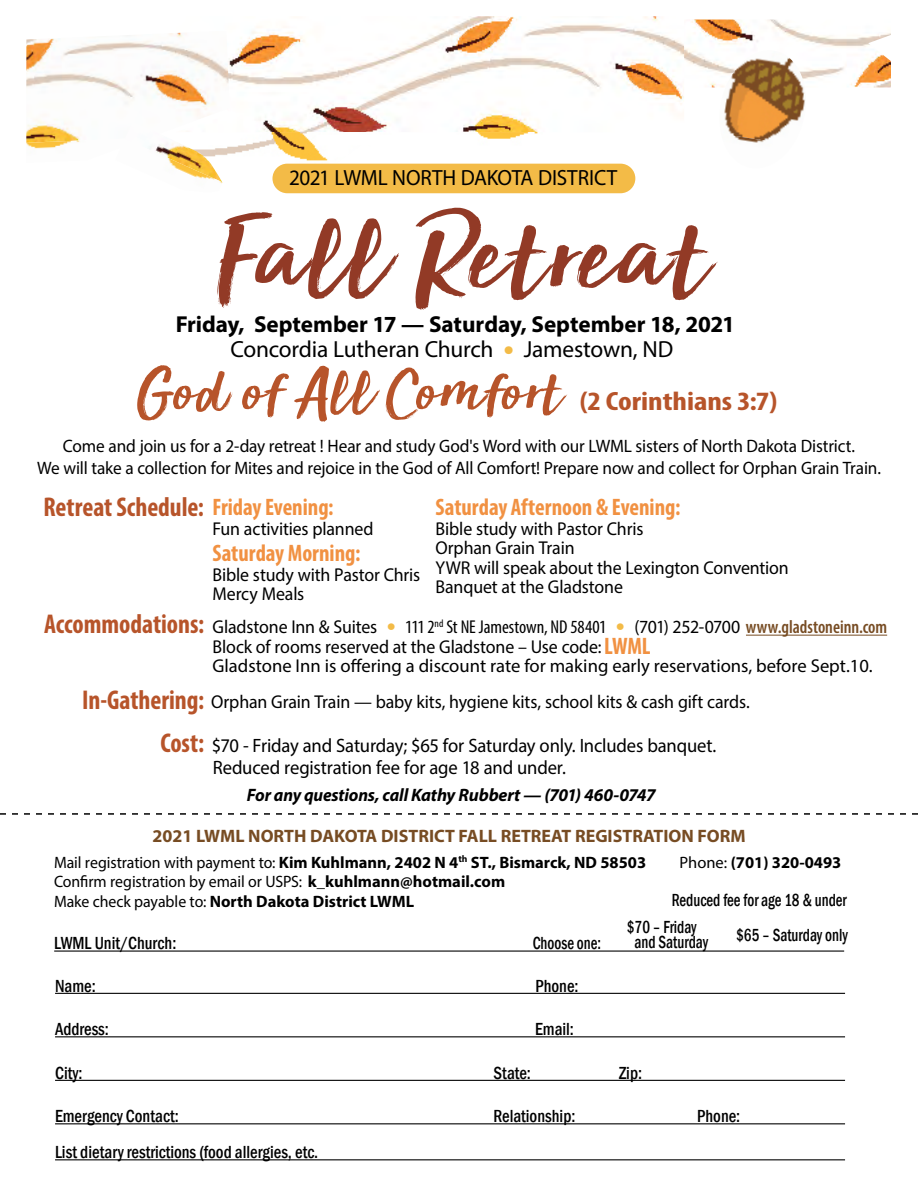
<style>
.page{position:relative;width:918px;height:1188px;background:#fff}
.page>*{position:absolute;margin:0;border:0;box-sizing:border-box;transform-origin:0 0}
.NEWSPAPER_BODY_COPY{font:114.45px "Sun Valley";letter-spacing:.035em;color:#923a26;scale:1.21 1}
.NEWSPAPER_BODY_COPY-2{font:63.15px "Sun Valley";letter-spacing:.01em;color:#b7542a;scale:1.2 1}
.NEWSPAPER_BODY_COPY-3{font:700 condensed 27.3px "Myriad Pro";color:#b7542a;scale:.96 1}
.NEWSPAPER_BODY_COPY-4{font:700 condensed 26.55px "Myriad Pro";color:#b7542a;scale:1.2 1}
.NEWSPAPER_BODY_COPY-5{font:700 condensed 24px "Myriad Pro";color:#f19142;scale:.96 1}
.NEWSPAPER_BODY_COPY-6{font:23.4px "Myriad Pro";letter-spacing:-.01em;color:#000}
.NEWSPAPER_BODY_COPY-7{font:700 23.1px "Myriad Pro";color:#000}
.NEWSPAPER_BODY_COPY-8{font:22.05px "Myriad Pro";letter-spacing:-.01em;color:#000;scale:.96 1}
.NEWSPAPER_BODY_COPY-9{font:19.35px "Myriad Pro";letter-spacing:-.01em;color:#000;scale:.96 1}
.NEWSPAPER_BODY_COPY-10{font:18.6px "Myriad Pro";letter-spacing:-.005em;color:#000;scale:.96 1}
.NEWSPAPER_BODY_COPY-11{font:18.6px "Myriad Pro";letter-spacing:-.005em;color:#000}
.NEWSPAPER_BODY_COPY-12{font:18px/21.6px "Myriad Pro";letter-spacing:-.01em;color:#000;text-align:center;scale:.96 1}
.t1{font:500 condensed 18px "Franklin Gothic";color:#000;scale:.94 1}
.t2{font:500 condensed 18px/15px "Franklin Gothic";color:#000;scale:.84 1}
.NEWSPAPER_BODY_COPY-13{font:700 18px "Myriad Pro";color:#774c23}
.NEWSPAPER_BODY_COPY-14{font:italic 700 18px "Myriad Pro";letter-spacing:-.01em;color:#000;scale:.96 1}
.NEWSPAPER_BODY_COPY-15{font:700 16.5px "Myriad Pro";color:#000}
.NEWSPAPER_BODY_COPY-16{font:16.5px "Myriad Pro";letter-spacing:-.005em;color:#000;scale:.96 1}
.s1{font-size:37.5px;color:#f3bb47}
.s2{font-size:31.95px;color:#f3bb47}
.s3{font-stretch:condensed}
.s4{font-weight:600;font-stretch:condensed;color:#774c23}
.s5{font-weight:700;font-stretch:condensed;font-size:24px;color:#f19142}
.s6{font-weight:400}
.s7{font-weight:700}
</style>
<div class="page">
<hr style="left:746px;top:635px;width:141px;height:1px;background:#774c23">
<hr style="left:55px;top:993px;width:790px;height:1px;background:#000">
<hr style="left:55px;top:1036px;width:790px;height:1px;background:#000">
<hr style="left:55px;top:1080px;width:790px;height:1px;background:#000">
<hr style="left:55px;top:1123px;width:790px;height:1px;background:#000">
<hr style="left:55px;top:1159px;width:790px;height:1px;background:#000">
<hr style="left:54px;top:951px;width:790px;height:1px;background:#000">
<svg style="left:0;top:813px;width:918px;height:2px"></svg>
<img style="left:222px;top:16px;width:462px;height:150px">
<img style="left:26px;top:31px;width:204px;height:112px">
<img style="left:26px;top:137px;width:99px;height:12px">
<img style="left:684px;top:20px;width:207px;height:67px">
<img style="left:719px;top:50px;width:92px;height:84px">
<img style="left:733px;top:134px;width:44px;height:9px">
<div style="left:272px;top:164px;width:363px;height:29px;background:#f3bb47;border-radius:15px"></div>
<img style="left:125px;top:121px;width:97px;height:18px">
<img style="left:115px;top:139px;width:107px;height:3px">
<img style="left:115px;top:142px;width:107px;height:42px">
<p class="NEWSPAPER_BODY_COPY-8" style="left:289px;top:164px;width:343px">2021 LWML NORTH DAKOTA DISTRICT</p>
<p class="NEWSPAPER_BODY_COPY" style="left:214px;top:158px;width:408px">Fall Retreat</p>
<p class="NEWSPAPER_BODY_COPY-7" style="left:176px;top:309px;width:561px">Friday, September 17 — Saturday, September 18, 2021</p>
<p class="NEWSPAPER_BODY_COPY-6" style="left:230px;top:334px;width:444px">Concordia Lutheran Church <span class="s1">•</span> Jamestown, ND</p>
<p class="NEWSPAPER_BODY_COPY-2" style="left:139px;top:337px;width:353px">God of All Comfort</p>
<p class="NEWSPAPER_BODY_COPY-4" style="left:580px;top:385px;width:166px">(2 Corinthians 3:7)</p>
<p class="NEWSPAPER_BODY_COPY-12" style="left:37px;top:435px;width:881px">Come and join us for a 2-day retreat ! Hear and study God's Word with our LWML sisters of North Dakota District.<br>We will take a collection for Mites and rejoice in the God of All Comfort! Prepare now and collect for Orphan Grain Train.</p>
<p class="NEWSPAPER_BODY_COPY-3" style="left:44px;top:490px;width:169px">Retreat Schedule:</p>
<p class="NEWSPAPER_BODY_COPY-5" style="left:213px;top:492px;width:128px">Friday Evening:</p>
<p class="NEWSPAPER_BODY_COPY-10" style="left:213px;top:517px;width:169px">Fun activities planned</p>
<p class="NEWSPAPER_BODY_COPY-5" style="left:213px;top:538px;width:156px">Saturday Morning:</p>
<p class="NEWSPAPER_BODY_COPY-10" style="left:213px;top:563px;width:218px">Bible study with Pastor Chris</p>
<p class="NEWSPAPER_BODY_COPY-10" style="left:213px;top:582px;width:97px">Mercy Meals</p>
<p class="NEWSPAPER_BODY_COPY-5" style="left:436px;top:492px;width:257px">Saturday Afternoon &amp; Evening:</p>
<p class="NEWSPAPER_BODY_COPY-10" style="left:436px;top:517px;width:218px">Bible study with Pastor Chris</p>
<p class="NEWSPAPER_BODY_COPY-10" style="left:436px;top:537px;width:146px">Orphan Grain Train</p>
<p class="NEWSPAPER_BODY_COPY-10" style="left:436px;top:556px;width:369px">YWR will speak about the Lexington Convention</p>
<p class="NEWSPAPER_BODY_COPY-10" style="left:436px;top:576px;width:197px">Banquet at the Gladstone</p>
<p class="NEWSPAPER_BODY_COPY-3" style="left:44px;top:607px;width:168px">Accommodations:</p>
<p class="NEWSPAPER_BODY_COPY-10" style="left:213px;top:616px;width:704px">Gladstone Inn &amp; Suites <span class="s2">•</span> <span class="s3">111 2</span><sup>nd</sup> <span class="s3">St NE Jamestown, ND 58401</span> <span class="s2">•</span> (701) 252-0700 <span class="s4">www.gladstoneinn.com</span></p>
<p class="NEWSPAPER_BODY_COPY-10" style="left:213px;top:635px;width:458px">Block of rooms reserved at the Gladstone – Use code: <span class="s5">LWML</span></p>
<p class="NEWSPAPER_BODY_COPY-11" style="left:213px;top:655px;width:662px">Gladstone Inn is offering a discount rate for making early reservations, before Sept.10.</p>
<p class="NEWSPAPER_BODY_COPY-3" style="left:82px;top:683px;width:129px">In-Gathering:</p>
<p class="NEWSPAPER_BODY_COPY-10" style="left:211px;top:691px;width:563px">Orphan Grain Train — baby kits, hygiene kits, school kits &amp; cash gift cards.</p>
<p class="NEWSPAPER_BODY_COPY-3" style="left:160px;top:726px;width:47px">Cost:</p>
<p class="NEWSPAPER_BODY_COPY-9" style="left:212px;top:734px;width:527px">$70 - Friday and Saturday; $65 for Saturday only. Includes banquet.</p>
<p class="NEWSPAPER_BODY_COPY-14" style="left:247px;top:783px;width:427px">For any questions, call Kathy Rubbert — (701) 460-0747</p>
<p class="NEWSPAPER_BODY_COPY-9" style="left:213px;top:756px;width:369px">Reduced registration fee for age 18 and under.</p>
<p class="NEWSPAPER_BODY_COPY-13" style="left:153px;top:824px;width:595px">2021 LWML NORTH DAKOTA DISTRICT FALL RETREAT REGISTRATION FORM</p>
<p class="NEWSPAPER_BODY_COPY-15" style="left:54px;top:851px;width:594px"><span class="s6">Mail registration with payment to:</span> Kim Kuhlmann, 2402 N 4<sup>th</sup> ST., Bismarck, ND 58503</p>
<p class="NEWSPAPER_BODY_COPY-15" style="left:680px;top:851px;width:163px"><span class="s6">Phone:</span> (701) 320-0493</p>
<p class="NEWSPAPER_BODY_COPY-16" style="left:54px;top:872px;width:471px">Confirm registration by email or USPS: <span class="s7">k_kuhlmann@hotmail.com</span></p>
<p class="NEWSPAPER_BODY_COPY-15" style="left:54px;top:890px;width:362px"><span class="s6">Make check payable to:</span> North Dakota District LWML</p>
<p class="t2" style="left:672px;top:892px;width:210px">Reduced fee for age 18 &amp; under</p>
<p class="t1" style="left:54px;top:932px;width:132px">LWML Unit/Church:</p>
<p class="t2" style="left:533px;top:936px;width:83px">Choose one:</p>
<p class="t2" style="left:635px;top:919px;width:89px;text-indent:-8px">$70 – Friday and Saturday</p>
<p class="t2" style="left:736px;top:928px;width:134px">$65 – Saturday only</p>
<p class="t1" style="left:55px;top:974px;width:45px">Name:</p>
<p class="t1" style="left:535px;top:974px;width:47px">Phone:</p>
<p class="t1" style="left:55px;top:1017px;width:59px">Address:</p>
<p class="t1" style="left:55px;top:1061px;width:31px">City:</p>
<p class="t1" style="left:494px;top:1061px;width:41px">State:</p>
<p class="t1" style="left:619px;top:1061px;width:26px">Zip:</p>
<p class="t1" style="left:55px;top:1104px;width:133px">Emergency Contact:</p>
<p class="t1" style="left:494px;top:1104px;width:89px">Relationship:</p>
<p class="t1" style="left:697px;top:1104px;width:47px">Phone:</p>
<p class="t1" style="left:55px;top:1140px;width:282px">List dietary restrictions (food allergies, etc.</p>
<p class="t1" style="left:535px;top:1017px;width:43px">Email:</p>
</div>
